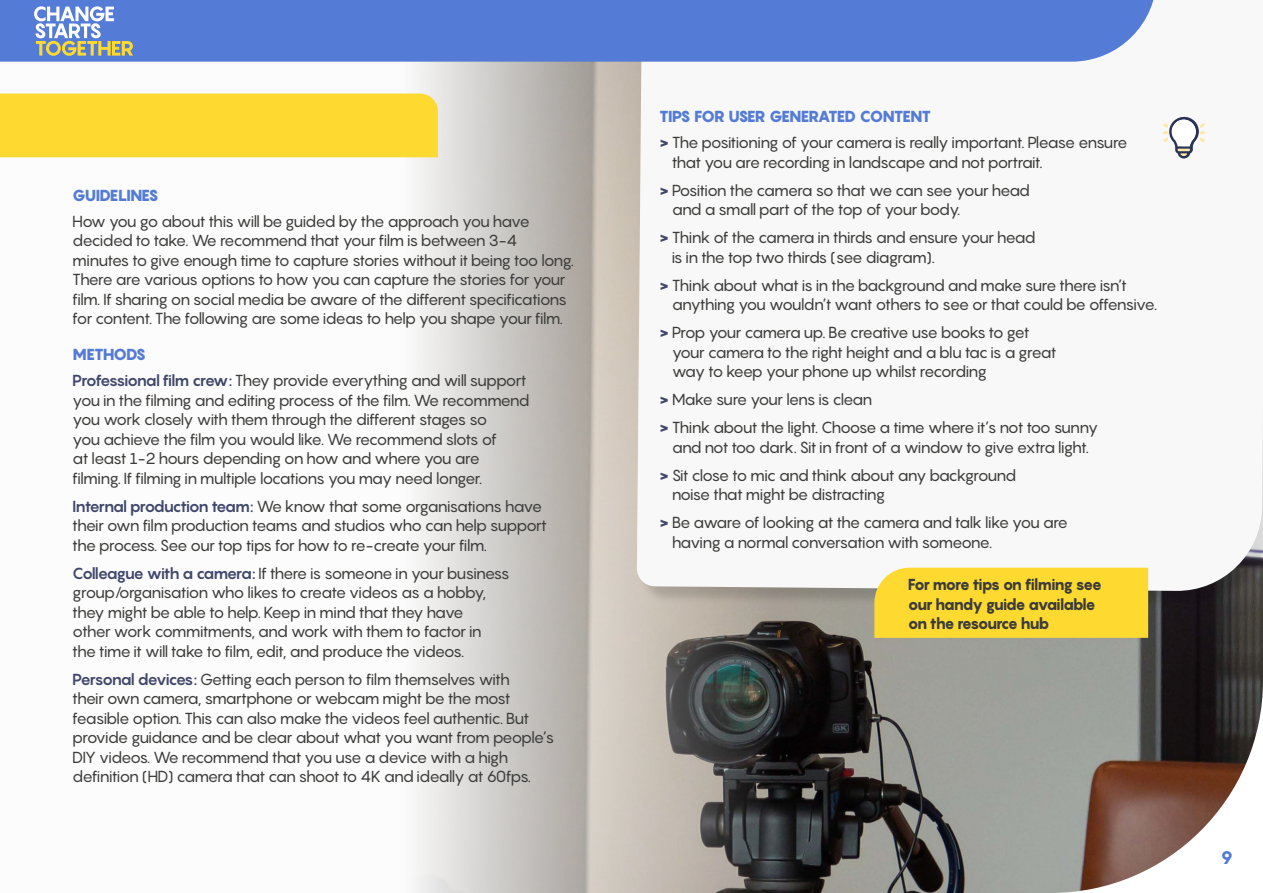
<style>
.page{position:relative;width:1263px;height:893px;background:#fff}
.page>*{position:absolute;margin:0;border:0;box-sizing:border-box;transform-origin:0 0}
.t1{font:800 18px "Pangram";color:#547bd5}
.Body_text{font:15.75px/19.5px "Pangram";letter-spacing:-.075em;color:#3c3c3b}
.Body_text-2{font:800 15.75px/19.5px "Pangram";letter-spacing:-.095em;color:#3c3c3b}
.Subtitle_purple_-_H4{font:900 15.75px "Pangram";letter-spacing:-.06em;color:#547bd5}
.s1{font-weight:700;color:#40476a}
.s2{font-weight:900;color:#40476a}
</style>
<div class="page">
<img style="left:400px;top:62px;width:863px;height:831px">
<svg style="left:637px;top:62px;width:626px;height:529px"></svg>
<div style="left:0;top:0;width:1154px;height:62px;background:#547bd5"></div>
<svg style="left:34px;top:6px;width:99px;height:50px"></svg>
<svg style="left:1163px;top:117px;width:42px;height:41px"></svg>
<div style="left:0;top:94px;width:438px;height:63px;background:#feda31"></div>
<div style="left:874px;top:568px;width:274px;height:70px;background:#feda31"></div>
<h4 class="Subtitle_purple_-_H4" style="left:72px;top:185px;width:88px">GUIDELINES</h4>
<p class="Body_text" style="left:72px;top:211px;width:503px">How you go about this will be guided by the approach you have decided to take. We recommend that your film is between 3-4 minutes to give enough time to capture stories without it being too long.<br>There are various options to how you can capture the stories for your film. If sharing on social media be aware of the different specifications for content. The following are some ideas to help you shape your film.</p>
<h4 class="Subtitle_purple_-_H4" style="left:72px;top:344px;width:75px">METHODS</h4>
<p class="Body_text" style="left:72px;top:371px;width:459px"><span class="s1">Professional film crew:</span> They provide everything and will support you in the filming and editing process of the film. We recommend you work closely with them through the different stages so<br>you achieve the film you would like. We recommend slots of<br>at least 1-2 hours depending on how and where you are filming. If filming in multiple locations you may need longer.</p>
<p class="Body_text" style="left:72px;top:496px;width:476px"><span class="s1">Internal production team:</span> We know that some organisations have their own film production teams and studios who can help support the process. See our top tips for how to re-create your film.</p>
<p class="Body_text" style="left:72px;top:563px;width:439px"><span class="s1">Colleague with a camera:</span> If there is someone in your business group/organisation who likes to create videos as a hobby, they might be able to help. Keep in mind that they have<br>other work commitments, and work with them to factor in the time it will take to film, edit, and produce the videos.</p>
<p class="Body_text" style="left:72px;top:669px;width:484px"><span class="s1">Personal devices:</span> Getting each person to film themselves with<br>their own camera, smartphone or webcam might be the most feasible option. This can also make the videos feel authentic. But provide guidance and be clear about what you want from people’s DIY videos. We recommend that you use a device with a high definition (HD) camera that can shoot to 4K and ideally at 60fps.</p>
<h4 class="Subtitle_purple_-_H4" style="left:659px;top:106px;width:273px">TIPS FOR USER GENERATED CONTENT</h4>
<p class="Body_text" style="left:672px;top:133px;width:457px;text-indent:-13px"><span class="s2">&gt;</span> The positioning of your camera is really important. Please ensure that you are recording in landscape and not portrait.</p>
<p class="Body_text" style="left:672px;top:180px;width:360px;text-indent:-13px"><span class="s2">&gt;</span> Position the camera so that we can see your head and a small part of the top of your body.</p>
<p class="Body_text" style="left:672px;top:228px;width:365px;text-indent:-13px"><span class="s2">&gt;</span> Think of the camera in thirds and ensure your head is in the top two thirds (see diagram).</p>
<p class="Body_text" style="left:672px;top:275px;width:487px;text-indent:-13px"><span class="s2">&gt;</span> Think about what is in the background and make sure there isn’t anything you wouldn’t want others to see or that could be offensive.</p>
<p class="Body_text" style="left:672px;top:323px;width:386px;text-indent:-13px"><span class="s2">&gt;</span> Prop your camera up. Be creative use books to get your camera to the right height and a blu tac is a great way to keep your phone up whilst recording</p>
<p class="Body_text" style="left:659px;top:390px;width:215px"><span class="s2">&gt;</span> Make sure your lens is clean</p>
<p class="Body_text" style="left:659px;top:418px;width:441px;text-align:center"><span class="s2">&gt;</span> Think about the light. Choose a time where it’s not too sunny and not too dark. Sit in front of a window to give extra light.</p>
<p class="Body_text" style="left:672px;top:465px;width:346px;text-indent:-13px"><span class="s2">&gt;</span> Sit close to mic and think about any background noise that might be distracting</p>
<p class="Body_text" style="left:672px;top:513px;width:398px;text-indent:-13px"><span class="s2">&gt;</span> Be aware of looking at the camera and talk like you are having a normal conversation with someone.</p>
<p class="Body_text-2" style="left:908px;top:575px;width:195px">For more tips on filming see our handy guide available on the resource hub</p>
<p class="t1" style="left:1220px;top:846px;width:14px">9</p>
</div>
